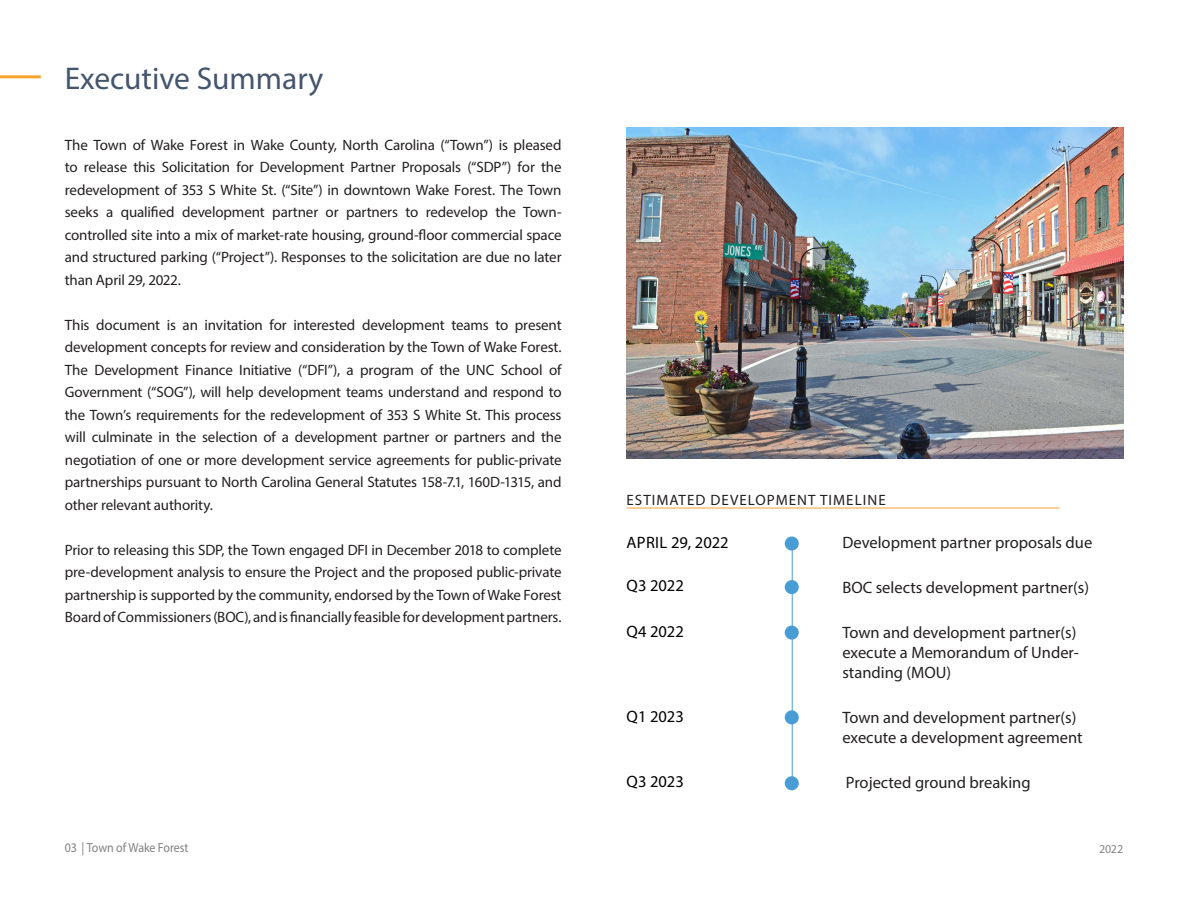
<style>
.page{position:relative;width:1188px;height:918px;background:#fff}
.page>*{position:absolute;margin:0;border:0;box-sizing:border-box;transform-origin:0 0}
.t1{font:31.5px "Myriad Pro";color:#45556c}
.t2{font:16.5px/19.8px "Myriad Pro";color:#231f20}
.t3{font:16.5px "Myriad Pro";color:#000}
.Text_Title{font:15px/22.5px "Myriad Pro";letter-spacing:-.01em;color:#231f20;text-align:justify}
.Text_Title-2{font:15px "Myriad Pro";letter-spacing:.07em;color:#231f20}
.t4{font:13.2px "Myriad Pro";letter-spacing:-.01em;color:#808285;scale:.91 1}
.t5{font:12px "Myriad Pro";color:#808285}
</style>
<div class="page">
<hr style="left:0;top:75px;width:41px;height:3px;background:#f9a22d">
<img style="left:626px;top:127px;width:497px;height:332px">
<hr style="left:792px;top:541px;width:1px;height:249px;background:#4a9cd4">
<div style="left:785px;top:536px;width:14px;height:15px;background:#4a9cd4;border-radius:50%"></div>
<div style="left:785px;top:580px;width:14px;height:14px;background:#4a9cd4;border-radius:50%"></div>
<div style="left:785px;top:626px;width:14px;height:14px;background:#4a9cd4;border-radius:50%"></div>
<div style="left:785px;top:710px;width:14px;height:14px;background:#4a9cd4;border-radius:50%"></div>
<div style="left:785px;top:776px;width:14px;height:14px;background:#4a9cd4;border-radius:50%"></div>
<hr style="left:627px;top:508px;width:433px;height:1px;background:#f9a22d">
<p class="t1" style="left:65px;top:59px;width:260px">Executive Summary</p>
<p class="Text_Title" style="left:65px;top:133px;width:498px">The Town of Wake Forest in Wake County, North Carolina (“Town”) is pleased to release this Solicitation for Development Partner Proposals (“SDP”) for the redevelopment of 353 S White St. (“Site”) in downtown Wake Forest. The Town seeks a qualified development partner or partners to redevelop the Town&shy;controlled site into a mix of market-rate housing, ground-floor commercial space and structured parking (“Project”). Responses to the solicitation are due no later than April 29, 2022.</p>
<p class="Text_Title" style="left:65px;top:313px;width:498px">This document is an invitation for interested development teams to present development concepts for review and consideration by the Town of Wake Forest.<br>The Development Finance Initiative (“DFI”), a program of the UNC School of Government (“SOG”), will help development teams understand and respond to the Town’s requirements for the redevelopment of 353 S White St. This process will culminate in the selection of a development partner or partners and the negotiation of one or more development service agreements for public-private partnerships pursuant to North Carolina General Statutes 158-7.1, 160D-1315, and other relevant authority.</p>
<p class="Text_Title" style="left:65px;top:538px;width:498px">Prior to releasing this SDP, the Town engaged DFI in December 2018 to complete pre-development analysis to ensure the Project and the proposed public-private partnership is supported by the community, endorsed by the Town of Wake Forest Board of Commissioners (BOC), and is financially feasible for development partners.</p>
<p class="Text_Title-2" style="left:627px;top:491px;width:261px">ESTIMATED DEVELOPMENT TIMELINE</p>
<p class="t3" style="left:627px;top:532px;width:104px">APRIL 29, 2022</p>
<p class="t3" style="left:627px;top:576px;width:59px">Q3 2022</p>
<p class="t3" style="left:627px;top:621px;width:59px">Q4 2022</p>
<p class="t3" style="left:627px;top:706px;width:59px">Q1 2023</p>
<p class="t3" style="left:627px;top:772px;width:59px">Q3 2023</p>
<p class="t2" style="left:842px;top:532px;width:251px">Development partner proposals due</p>
<p class="t2" style="left:842px;top:577px;width:248px">BOC selects development partner(s)</p>
<p class="t2" style="left:842px;top:623px;width:238px">Town and development partner(s) execute a Memorandum of Under&shy;standing (MOU)</p>
<p class="t2" style="left:842px;top:707px;width:242px">Town and development partner(s) execute a development agreement</p>
<p class="t2" style="left:846px;top:773px;width:186px">Projected ground breaking</p>
<p class="t4" style="left:65px;top:840px;width:137px">03 | Town of Wake Forest</p>
<p class="t5" style="left:1099px;top:842px;width:26px">2022</p>
</div>
